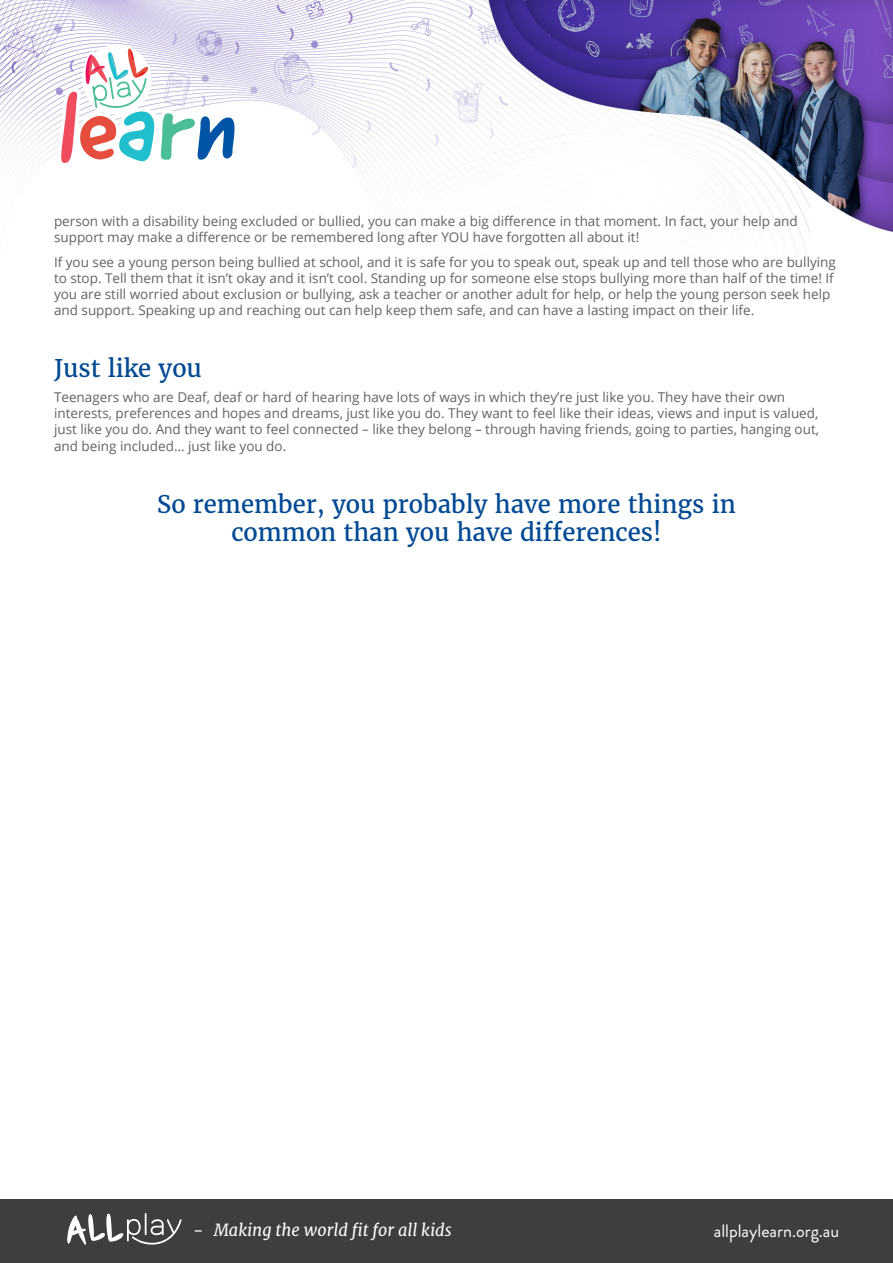
<style>
.page{position:relative;width:893px;height:1263px;background:#fff}
.page>*{position:absolute;margin:0;border:0;box-sizing:border-box;transform-origin:0 0}
.t1{font:24px/28.8px "Merriweather";color:#004993;text-align:center}
.t2{font:18px "Brandon Grotesque";color:#fff}
.t3{font:italic 16.5px "Merriweather";color:#fff}
.t4{font:13.5px/16.2px "Open Sans";color:#636363}
.s1{font-style:normal}
</style>
<div class="page">
<img style="left:0;top:0;width:893px;height:257px">
<svg style="left:57px;top:44px;width:181px;height:123px"></svg>
<div style="left:0;top:1199px;width:893px;height:64px;background:#3e3e3f"></div>
<svg style="left:67px;top:1213px;width:115px;height:32px"></svg>
<p class="t4" style="left:54px;top:212px;width:745px">person with a disability being excluded or bullied, you can make a big difference in that moment. In fact, your help and support may make a difference or be remembered long after YOU have forgotten all about it!</p>
<p class="t4" style="left:54px;top:253px;width:783px">If you see a young person being bullied at school, and it is safe for you to speak out, speak up and tell those who are bullying to stop. Tell them that it isn’t okay and it isn’t cool. Standing up for someone else stops bullying more than half of the time! If you are still worried about exclusion or bullying, ask a teacher or another adult for help, or help the young person seek help and support. Speaking up and reaching out can help keep them safe, and can have a lasting impact on their life.</p>
<p class="t1" style="left:54px;top:354px;width:149px">Just like you</p>
<p class="t4" style="left:54px;top:389px;width:767px">Teenagers who are Deaf, deaf or hard of hearing have lots of ways in which they’re just like you. They have their own interests, preferences and hopes and dreams, just like you do. They want to feel like their ideas, views and input is valued, just like you do. And they want to feel connected – like they belong – through having friends, going to parties, hanging out, and being included… just like you do.</p>
<p class="t1" style="left:157px;top:489px;width:580px">So remember, you probably have more things in common than you have differences!</p>
<p class="t3" style="left:193px;top:1219px;width:260px"><span class="s1">-</span> Making the world fit for all kids</p>
<p class="t2" style="left:714px;top:1218px;width:127px">allplaylearn.org.au</p>
</div>
